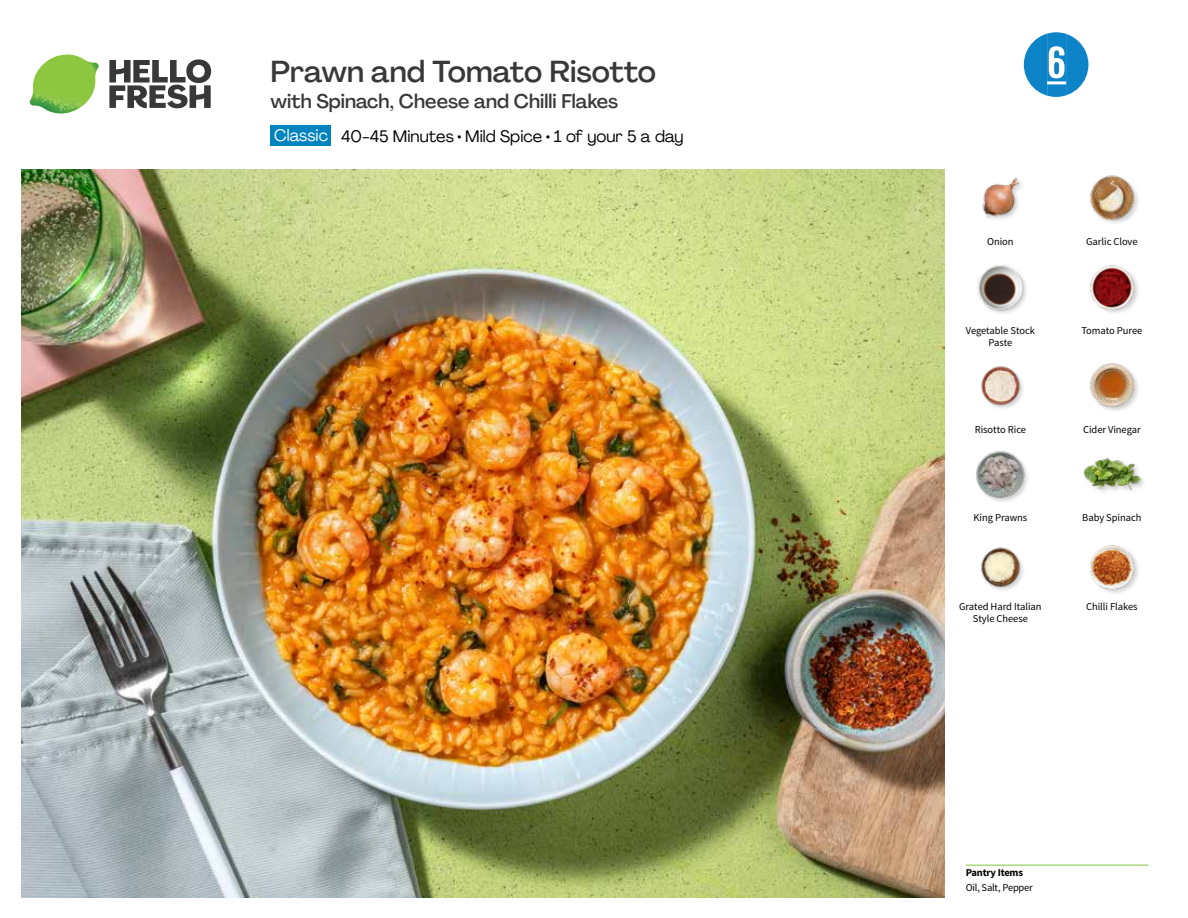
<style>
.page{position:relative;width:1188px;height:918px;background:#fff}
.page>*{position:absolute;margin:0;border:0;box-sizing:border-box;transform-origin:0 0}
.t1{font:45.9px "Kapra";color:#fff;scale:1.18 1}
.t2{font:500 30px "Agrandir";letter-spacing:-.005em;color:#383839}
.t3{font:500 19.5px "Agrandir";color:#383839}
.t4{font:16.5px "Agrandir";color:#000}
.t5{font:16.5px "Agrandir";color:#fff}
.t6{font:10.5px "Source Sans Pro";letter-spacing:-.005em;color:#000}
.t7{font:700 10.5px "Source Sans Pro";letter-spacing:-.02em;color:#000}
</style>
<div class="page">
<svg style="left:109px;top:59px;width:102px;height:49px"></svg>
<img style="left:30px;top:55px;width:69px;height:59px">
<img style="left:21px;top:170px;width:924px;height:728px">
<hr style="left:966px;top:865px;width:183px;height:1px;background:#82c341">
<div style="left:271px;top:126px;width:60px;height:20px;background:#0083be"></div>
<img style="left:981px;top:547px;width:42px;height:43px">
<img style="left:1090px;top:545px;width:48px;height:48px">
<img style="left:981px;top:366px;width:42px;height:42px">
<img style="left:976px;top:451px;width:52px;height:51px">
<div style="left:1083px;top:457px;width:64px;height:40px;background:#000;opacity:.2"></div>
<img style="left:1083px;top:457px;width:58px;height:40px">
<img style="left:1090px;top:363px;width:48px;height:48px">
<img style="left:982px;top:177px;width:39px;height:42px">
<img style="left:977px;top:265px;width:50px;height:49px">
<img style="left:1090px;top:265px;width:48px;height:48px">
<img style="left:1090px;top:175px;width:48px;height:48px">
<svg style="left:1023px;top:32px;width:66px;height:65px"></svg>
<h2 class="t2" style="left:271px;top:53px;width:387px">Prawn and Tomato Risotto</h2>
<h3 class="t3" style="left:271px;top:89px;width:349px">with Spinach, Cheese and Chilli Flakes</h3>
<h3 class="t5" style="left:274px;top:125px;width:55px">Classic</h3>
<h3 class="t4" style="left:341px;top:126px;width:344px">40-45 Minutes • Mild Spice • 1 of your 5 a day</h3>
<h1 class="t1" style="left:1047px;top:36px;width:18px">6</h1>
<p class="t6" style="left:987px;top:235px;width:28px">Onion</p>
<p class="t6" style="left:1086px;top:235px;width:53px">Garlic Clove</p>
<p class="t6" style="left:966px;top:324px;width:71px">Vegetable Stock</p>
<p class="t6" style="left:1081px;top:324px;width:63px">Tomato Puree</p>
<p class="t6" style="left:989px;top:336px;width:25px">Paste</p>
<p class="t6" style="left:975px;top:423px;width:53px">Risotto Rice</p>
<p class="t6" style="left:1083px;top:423px;width:59px">Cider Vinegar</p>
<p class="t6" style="left:974px;top:511px;width:55px">King Prawns</p>
<p class="t6" style="left:1082px;top:511px;width:61px">Baby Spinach</p>
<p class="t6" style="left:959px;top:600px;width:84px">Grated Hard Italian</p>
<p class="t6" style="left:1086px;top:600px;width:53px">Chilli Flakes</p>
<p class="t6" style="left:973px;top:612px;width:57px">Style Cheese</p>
<p class="t7" style="left:966px;top:866px;width:59px">Pantry Items</p>
<p class="t6" style="left:966px;top:881px;width:69px">Oil, Salt, Pepper</p>
</div>
